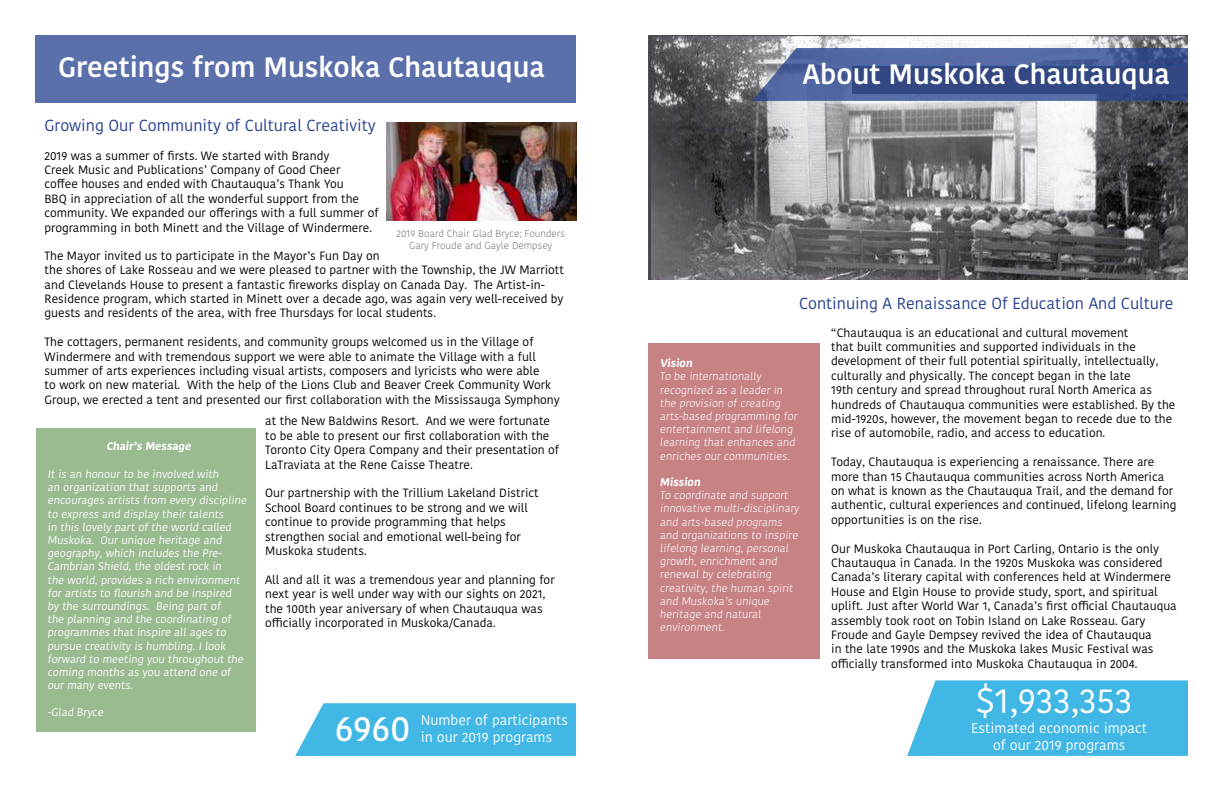
<style>
.page{position:relative;width:1224px;height:792px;background:#fff}
.page>*{position:absolute;margin:0;border:0;box-sizing:border-box;transform-origin:0 0}
.t1{font:36px "Kohinoor Devanagari";color:#fff}
.t2{font:500 36px "Kohinoor Devanagari";color:#fff}
.t3{font:600 28px "Kohinoor Devanagari";color:#fff}
.t4{font:16px "Kohinoor Devanagari";color:#25408f}
.t5{font:14px/16.8px "Kohinoor Devanagari";color:#fff}
.t6{font:12px/14.4px "Kohinoor Devanagari";color:#000}
.t7{font:11px/13.2px "Kohinoor Devanagari";color:#fff}
.t8{font:300 11px/13.2px "Kohinoor Devanagari";color:#fff}
.t9{font:700 11px "Kohinoor Devanagari";color:#fff}
.t10{font:300 10px/12px "Kohinoor Devanagari";color:#797a7d;text-align:center}
</style>
<div class="page">
<img style="left:648px;top:36px;width:540px;height:244px">
<div style="left:36px;top:36px;width:540px;height:67px;background:#5b6fab"></div>
<div style="left:36px;top:428px;width:219px;height:304px;background:#9aba90"></div>
<div style="left:648px;top:343px;width:172px;height:315px;background:#c78285"></div>
<svg style="left:295px;top:703px;width:281px;height:53px;background:#4abbe5"></svg>
<svg style="left:907px;top:680px;width:281px;height:76px;background:#4abbe5"></svg>
<svg style="left:752px;top:48px;width:436px;height:53px;background:#475b94"></svg>
<img style="left:386px;top:122px;width:190px;height:98px">
<h2 class="t3" style="left:58px;top:51px;width:488px">Greetings from Muskoka Chautauqua</h2>
<h3 class="t4" style="left:44px;top:116px;width:333px">Growing Our Community of Cultural Creativity</h3>
<p class="t6" style="left:44px;top:148px;width:336px">2019 was a summer of firsts. We started with Brandy<br>Creek Music and Publications’ Company of Good Cheer<br>coffee houses and ended with Chautauqua’s Thank You<br>BBQ in appreciation of all the wonderful support from the community. We expanded our offerings with a full summer of programming in both Minett and the Village of Windermere.</p>
<p class="t6" style="left:44px;top:249px;width:521px">The Mayor invited us to participate in the Mayor’s Fun Day on<br>the shores of Lake Rosseau and we were pleased to partner with the Township, the JW Marriott and Clevelands House to present a fantastic fireworks display on Canada Day. The Artist-in-Residence program, which started in Minett over a decade ago, was again very well-received by guests and residents of the area, with free Thursdays for local students.</p>
<p class="t6" style="left:45px;top:335px;width:517px">The cottagers, permanent residents, and community groups welcomed us in the Village of Windermere and with tremendous support we were able to animate the Village with a full summer of arts experiences including visual artists, composers and lyricists who were able<br>to work on new material. With the help of the Lions Club and Beaver Creek Community Work Group, we erected a tent and presented our first collaboration with the Mississauga Symphony</p>
<p class="t6" style="left:265px;top:414px;width:296px">at the New Baldwins Resort. And we were fortunate to be able to present our first collaboration with the Toronto City Opera Company and their presentation of LaTraviata at the Rene Caisse Theatre.</p>
<p class="t6" style="left:265px;top:486px;width:275px">Our partnership with the Trillium Lakeland District School Board continues to be strong and we will continue to provide programming that helps strengthen social and emotional well-being for Muskoka students.</p>
<p class="t6" style="left:265px;top:572px;width:291px">All and all it was a tremendous year and planning for next year is well under way with our sights on 2021, the 100th year aniversary of when Chautauqua was officially incorporated in Muskoka/Canada.</p>
<p class="t10" style="left:397px;top:228px;width:170px">2019 Board Chair Glad Bryce; Founders<br>Gary Froude and Gayle Dempsey</p>
<p class="t9" style="left:106px;top:436px;width:88px">Chair’s Message</p>
<p class="t7" style="left:47px;top:468px;width:203px">It is an honour to be involved with<br>an organization that supports and encourages artists from every discipline to express and display their talents<br>in this lovely part of the world called Muskoka. Our unique heritage and geography, which includes the Pre-Cambrian Shield, the oldest rock in<br>the world, provides a rich environment for artists to flourish and be inspired by the surroundings. Being part of<br>the planning and the coordinating of programmes that inspire all ages to pursue creativity is humbling. I look forward to meeting you throughout the coming months as you attend one of our many events.</p>
<p class="t7" style="left:47px;top:705px;width:59px">-Glad Bryce</p>
<p class="t5" style="left:421px;top:712px;width:149px">Number of participants in our 2019 programs</p>
<h1 class="t2" style="left:335px;top:708px;width:77px">6960</h1>
<h2 class="t3" style="left:802px;top:58px;width:369px">About Muskoka Chautauqua</h2>
<h3 class="t4" style="left:799px;top:294px;width:376px">Continuing A Renaissance Of Education And Culture</h3>
<p class="t9" style="left:660px;top:353px;width:36px">Vision</p>
<p class="t8" style="left:660px;top:370px;width:141px">To be internationally recognized as a leader in the provision of creating arts-based programming for entertainment and lifelong learning that enhances and enriches our communities.</p>
<p class="t9" style="left:660px;top:472px;width:44px">Mission</p>
<p class="t8" style="left:660px;top:489px;width:143px">To coordinate and support innovative multi-disciplinary and arts-based programs and organizations to inspire lifelong learning, personal growth, enrichment and renewal by celebrating creativity, the human spirit and Muskoka’s unique heritage and natural environment.</p>
<p class="t6" style="left:831px;top:325px;width:346px">“Chautauqua is an educational and cultural movement<br>that built communities and supported individuals in the development of their full potential spiritually, intellectually, culturally and physically. The concept began in the late<br>19th century and spread throughout rural North America as hundreds of Chautauqua communities were established. By the mid-1920s, however, the movement began to recede due to the rise of automobile, radio, and access to education.</p>
<p class="t6" style="left:831px;top:455px;width:347px">Today, Chautauqua is experiencing a renaissance. There are more than 15 Chautauqua communities across North America on what is known as the Chautauqua Trail, and the demand for authentic, cultural experiences and continued, lifelong learning opportunities is on the rise.</p>
<p class="t6" style="left:831px;top:541px;width:347px">Our Muskoka Chautauqua in Port Carling, Ontario is the only Chautauqua in Canada. In the 1920s Muskoka was considered Canada’s literary capital with conferences held at Windermere House and Elgin House to provide study, sport, and spiritual uplift. Just after World War 1, Canada’s first official Chautauqua assembly took root on Tobin Island on Lake Rosseau. Gary Froude and Gayle Dempsey revived the idea of Chautauqua<br>in the late 1990s and the Muskoka lakes Music Festival was officially transformed into Muskoka Chautauqua in 2004.</p>
<h1 class="t1" style="left:976px;top:679px;width:158px">$1,933,353</h1>
<p class="t5" style="left:971px;top:720px;width:177px;text-align:center">Estimated economic impact of our 2019 programs</p>
</div>
